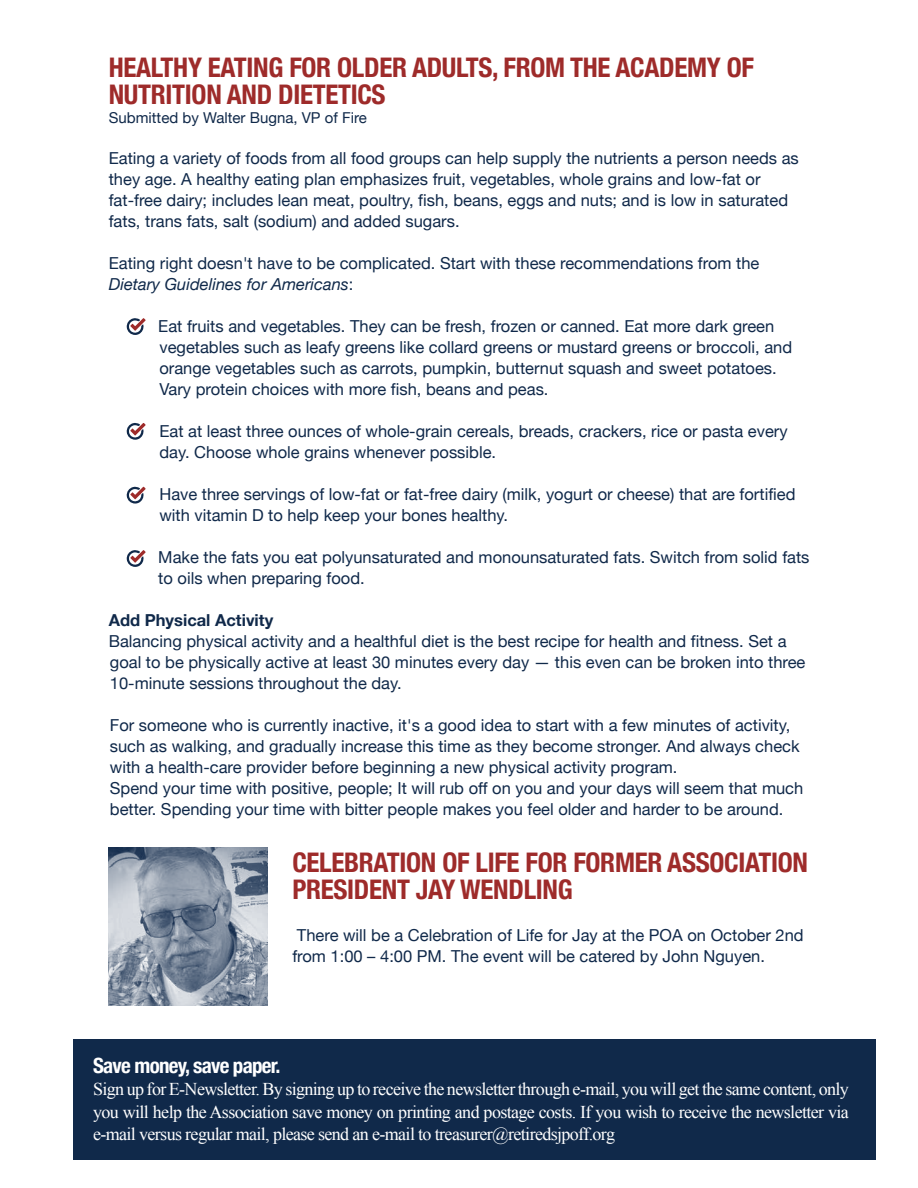
<style>
.page{position:relative;width:918px;height:1188px;background:#fff}
.page>*{position:absolute;margin:0;border:0;box-sizing:border-box;transform-origin:0 0}
.t1{font:700 condensed 27px/27px "Helvetica Neue";letter-spacing:-.01em;color:#9e2b2a}
.t2{font:700 condensed 21px "Helvetica Neue";letter-spacing:-.035em;color:#fff}
.t3{font:18px/22.5px "Times New Roman";letter-spacing:-.035em;color:#fff;text-align:justify}
.t4{font:16.5px/21px "Helvetica Neue";color:#10294a}
.t5{font:700 16.5px "Helvetica Neue";color:#10294a}
.t6{font:15px "Helvetica Neue";color:#10294a}
.s1{font-style:italic}
</style>
<div class="page">
<div style="left:73px;top:1039px;width:799px;height:120px;background:#10294a"></div>
<svg style="left:126px;top:318px;width:19px;height:17px"></svg>
<svg style="left:126px;top:423px;width:19px;height:17px"></svg>
<svg style="left:126px;top:486px;width:19px;height:18px"></svg>
<svg style="left:126px;top:550px;width:19px;height:17px"></svg>
<img style="left:109px;top:847px;width:158px;height:159px">
<h1 class="t1" style="left:109px;top:52px;width:646px">HEALTHY EATING FOR OLDER ADULTS, FROM THE ACADEMY OF<br>NUTRITION AND DIETETICS</h1>
<p class="t6" style="left:109px;top:107px;width:259px">Submitted by Walter Bugna, VP of Fire</p>
<p class="t4" style="left:109px;top:148px;width:691px">Eating a variety of foods from all food groups can help supply the nutrients a person needs as they age. A healthy eating plan emphasizes fruit, vegetables, whole grains and low-fat or fat-free dairy; includes lean meat, poultry, fish, beans, eggs and nuts; and is low in saturated fats, trans fats, salt (sodium) and added sugars.</p>
<p class="t4" style="left:109px;top:253px;width:652px">Eating right doesn't have to be complicated. Start with these recommendations from the<br><span class="s1">Dietary Guidelines for Americans</span>:</p>
<p class="t4" style="left:158px;top:316px;width:635px">Eat fruits and vegetables. They can be fresh, frozen or canned. Eat more dark green vegetables such as leafy greens like collard greens or mustard greens or broccoli, and orange vegetables such as carrots, pumpkin, butternut squash and sweet potatoes.<br>Vary protein choices with more fish, beans and peas.</p>
<p class="t4" style="left:159px;top:421px;width:629px">Eat at least three ounces of whole-grain cereals, breads, crackers, rice or pasta every day. Choose whole grains whenever possible.</p>
<p class="t4" style="left:159px;top:484px;width:637px">Have three servings of low-fat or fat-free dairy (milk, yogurt or cheese) that are fortified with vitamin D to help keep your bones healthy.</p>
<p class="t4" style="left:158px;top:547px;width:652px">Make the fats you eat polyunsaturated and monounsaturated fats. Switch from solid fats to oils when preparing food.</p>
<p class="t5" style="left:109px;top:607px;width:166px">Add Physical Activity</p>
<p class="t4" style="left:109px;top:631px;width:698px">Balancing physical activity and a healthful diet is the best recipe for health and fitness. Set a goal to be physically active at least 30 minutes every day — this even can be broken into three<br>10-minute sessions throughout the day.</p>
<p class="t4" style="left:110px;top:715px;width:694px">For someone who is currently inactive, it's a good idea to start with a few minutes of activity, such as walking, and gradually increase this time as they become stronger. And always check with a health-care provider before beginning a new physical activity program.<br>Spend your time with positive, people; It will rub off on you and your days will seem that much better. Spending your time with bitter people makes you feel older and harder to be around.</p>
<h1 class="t1" style="left:292px;top:847px;width:517px">CELEBRATION OF LIFE FOR FORMER ASSOCIATION<br>PRESIDENT JAY WENDLING</h1>
<p class="t4" style="left:292px;top:925px;width:512px">There will be a Celebration of Life for Jay at the POA on October 2nd from 1:00 – 4:00 PM. The event will be catered by John Nguyen.</p>
<p class="t2" style="left:93px;top:1048px;width:189px">Save money, save paper.</p>
<p class="t3" style="left:93px;top:1078px;width:757px">Sign up for E-Newsletter. By signing up to receive the newsletter through e-mail, you will get the same content, only you will help the Association save money on printing and postage costs. If you wish to receive the newsletter via e-mail versus regular mail, please send an e-mail to treasurer@retiredsjpoff.org</p>
</div>
